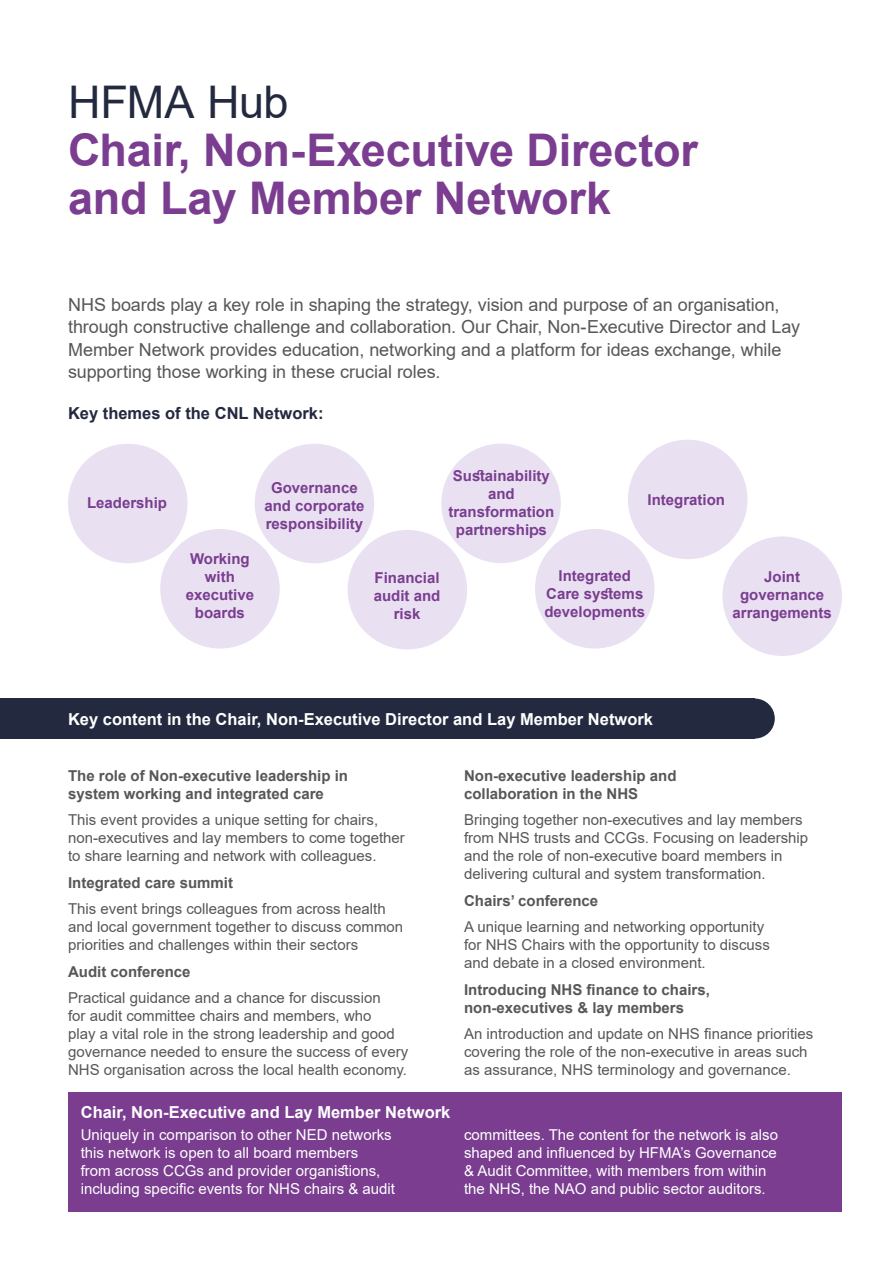
<style>
.page{position:relative;width:893px;height:1263px;background:#fff}
.page>*{position:absolute;margin:0;border:0;box-sizing:border-box;transform-origin:0 0}
.t1{font:700 45px/48px "Arial";letter-spacing:-.005em;color:#7a3d90}
.t2{font:45px "Arial";letter-spacing:-.005em;color:#23293e}
.t3{font:18px/22.5px "Arial";letter-spacing:-.005em;color:#575756}
.t4{font:700 16.5px "Arial";color:#fff}
.t5{font:700 16.5px "Arial";color:#23293e}
.t6{font:15px/18px "Arial";color:#575756}
.t7{font:15px/18px "Arial";color:#fff}
.t8{font:700 15px/18px "Arial";color:#575756}
.t9{font:700 15px/18px "Arial";color:#7a3d90;text-align:center}
</style>
<div class="page">
<div style="left:441px;top:444px;width:120px;height:119px;background:#e9e1f1;border-radius:50%"></div>
<div style="left:255px;top:444px;width:119px;height:119px;background:#e9e1f1;border-radius:50%"></div>
<div style="left:68px;top:1093px;width:774px;height:119px;background:#7a3d90"></div>
<div style="left:68px;top:444px;width:120px;height:119px;background:#e9e1f1;border-radius:50%"></div>
<div style="left:160px;top:529px;width:120px;height:119px;background:#e9e1f1;border-radius:50%"></div>
<div style="left:348px;top:530px;width:119px;height:119px;background:#e9e1f1;border-radius:50%"></div>
<div style="left:628px;top:440px;width:119px;height:119px;background:#e9e1f1;border-radius:50%"></div>
<div style="left:535px;top:529px;width:119px;height:119px;background:#e9e1f1;border-radius:50%"></div>
<div style="left:722px;top:536px;width:120px;height:120px;background:#e9e1f1;border-radius:50%"></div>
<div style="left:0;top:698px;width:755px;height:40px;background:#23293e"></div>
<div style="left:735px;top:698px;width:40px;height:40px;background:#23293e;border-radius:50%"></div>
<h1 class="t2" style="left:68px;top:71px;width:222px">HFMA Hub</h1>
<h1 class="t1" style="left:68px;top:127px;width:631px">Chair, Non-Executive Director and Lay Member Network</h1>
<p class="t3" style="left:68px;top:293px;width:734px">NHS boards play a key role in shaping the strategy, vision and purpose of an organisation, through constructive challenge and collaboration. Our Chair, Non-Executive Director and Lay Member Network provides education, networking and a platform for ideas exchange, while supporting those working in these crucial roles.</p>
<p class="t5" style="left:68px;top:402px;width:257px">Key themes of the CNL Network:</p>
<p class="t9" style="left:87px;top:494px;width:82px">Leadership</p>
<p class="t9" style="left:186px;top:550px;width:70px">Working with executive boards</p>
<p class="t9" style="left:264px;top:478px;width:102px">Governance and corporate responsibility</p>
<p class="t9" style="left:448px;top:467px;width:107px">Sustainability and transformation partnerships</p>
<p class="t9" style="left:648px;top:491px;width:79px">Integration</p>
<p class="t9" style="left:374px;top:568px;width:68px">Financial audit and risk</p>
<p class="t9" style="left:544px;top:566px;width:102px">Integrated<br>Care systems developments</p>
<p class="t9" style="left:733px;top:568px;width:101px">Joint governance arrangements</p>
<p class="t4" style="left:68px;top:707px;width:586px">Key content in the Chair, Non-Executive Director and Lay Member Network</p>
<p class="t8" style="left:68px;top:766px;width:282px">The role of Non-executive leadership in system working and integrated care</p>
<p class="t6" style="left:68px;top:811px;width:338px">This event provides a unique setting for chairs, non-executives and lay members to come together to share learning and network with colleagues.</p>
<p class="t8" style="left:68px;top:873px;width:167px">Integrated care summit</p>
<p class="t6" style="left:68px;top:900px;width:337px">This event brings colleagues from across health and local government together to discuss common priorities and challenges within their sectors</p>
<p class="t8" style="left:68px;top:962px;width:124px">Audit conference</p>
<p class="t6" style="left:68px;top:989px;width:342px">Practical guidance and a chance for discussion<br>for audit committee chairs and members, who<br>play a vital role in the strong leadership and good governance needed to ensure the success of every NHS organisation across the local health economy.</p>
<p class="t8" style="left:464px;top:766px;width:214px">Non-executive leadership and collaboration in the NHS</p>
<p class="t6" style="left:464px;top:811px;width:346px">Bringing together non-executives and lay members from NHS trusts and CCGs. Focusing on leadership and the role of non-executive board members in delivering cultural and system transformation.</p>
<p class="t8" style="left:464px;top:891px;width:136px">Chairs’ conference</p>
<p class="t6" style="left:464px;top:918px;width:307px">A unique learning and networking opportunity for NHS Chairs with the opportunity to discuss and debate in a closed environment.</p>
<p class="t8" style="left:464px;top:980px;width:247px">Introducing NHS finance to chairs, non-executives &amp; lay members</p>
<p class="t6" style="left:464px;top:1025px;width:351px">An introduction and update on NHS finance priorities covering the role of the non-executive in areas such as assurance, NHS terminology and governance.</p>
<p class="t4" style="left:81px;top:1100px;width:371px">Chair, Non-Executive and Lay Member Network</p>
<p class="t7" style="left:81px;top:1125px;width:316px">Uniquely in comparison to other NED networks this network is open to all board members<br>from across CCGs and provider organistions, including specific events for NHS chairs &amp; audit</p>
<p class="t7" style="left:464px;top:1125px;width:316px">committees. The content for the network is also shaped and influenced by HFMA’s Governance &amp; Audit Committee, with members from within the NHS, the NAO and public sector auditors.</p>
</div>
